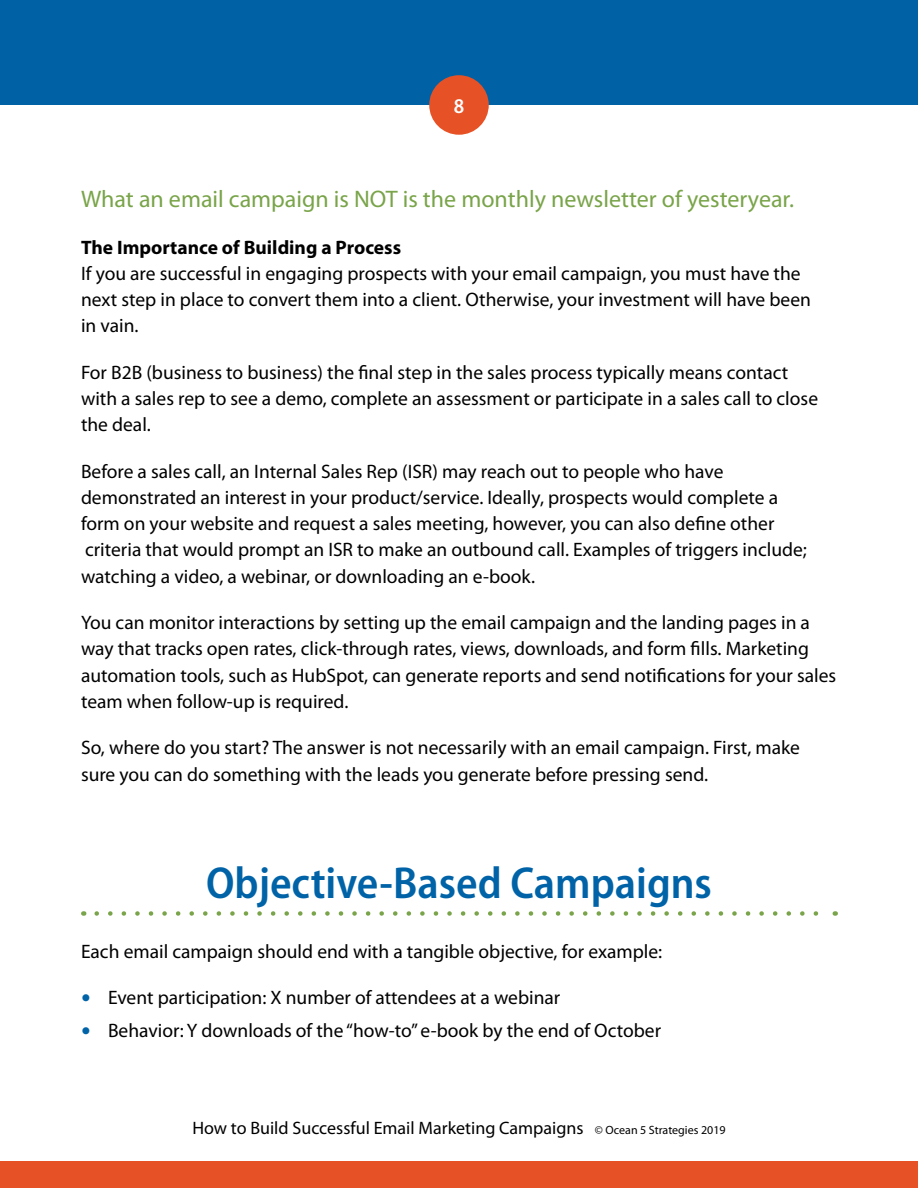
<style>
.page{position:relative;width:918px;height:1188px;background:#fff}
.page>*{position:absolute;margin:0;border:0;box-sizing:border-box;transform-origin:0 0}
.t1{font:600 semi-condensed 45px "Myriad Pro";color:#0063a7}
.t2{font:24px "Myriad Pro";color:#79a449}
.t3{font:600 semi-condensed 21px "Myriad Pro";color:#fff}
.t4{font:19.5px/26.2px "Myriad Pro";color:#000}
.t5{font:700 19.5px "Myriad Pro";color:#000}
.t6{font:18px "Myriad Pro";color:#000}
.s1{font-family:"Calibri";font-weight:700;color:#0063a7}
.s2{font-size:12px}
</style>
<div class="page">
<div style="left:0;top:0;width:918px;height:105px;background:#0062a5"></div>
<div style="left:0;top:1161px;width:918px;height:27px;background:#e65125"></div>
<div style="left:429px;top:75px;width:60px;height:60px;background:#e65125;border-radius:50%"></div>
<svg style="left:97px;top:911px;width:722px;height:5px"></svg>
<p class="t3" style="left:454px;top:93px;width:12px">8</p>
<p class="t2" style="left:81px;top:184px;width:715px">What an email campaign is NOT is the monthly newsletter of yesteryear.</p>
<p class="t5" style="left:81px;top:234px;width:322px">The Importance of Building a Process</p>
<p class="t4" style="left:81px;top:260px;width:731px">If you are successful in engaging prospects with your email campaign, you must have the next step in place to convert them into a client. Otherwise, your investment will have been in vain.</p>
<p class="t4" style="left:81px;top:359px;width:739px">For B2B (business to business) the final step in the sales process typically means contact with a sales rep to see a demo, complete an assessment or participate in a sales call to close the deal.</p>
<p class="t4" style="left:81px;top:458px;width:727px">Before a sales call, an Internal Sales Rep (ISR) may reach out to people who have demonstrated an interest in your product/service. Ideally, prospects would complete a form on your website and request a sales meeting, however, you can also define other criteria that would prompt an ISR to make an outbound call. Examples of triggers include; watching a video, a webinar, or downloading an e-book.</p>
<p class="t4" style="left:81px;top:609px;width:757px">You can monitor interactions by setting up the email campaign and the landing pages in a way that tracks open rates, click-through rates, views, downloads, and form fills. Marketing automation tools, such as HubSpot, can generate reports and send notifications for your sales team when follow-up is required.</p>
<p class="t4" style="left:81px;top:735px;width:721px">So, where do you start? The answer is not necessarily with an email campaign. First, make sure you can do something with the leads you generate before pressing send.</p>
<h1 class="t1" style="left:206px;top:854px;width:507px">Objective-Based Campaigns</h1>
<p class="t4" style="left:81px;top:938px;width:583px">Each email campaign should end with a tangible objective, for example:</p>
<p class="t4" style="left:81px;top:984px;width:481px"><span class="s1">•</span> Event participation: X number of attendees at a webinar</p>
<p class="t4" style="left:81px;top:1017px;width:582px"><span class="s1">•</span> Behavior: Y downloads of the “how-to” e-book by the end of October</p>
<p class="t6" style="left:192px;top:1117px;width:535px">How to Build Successful Email Marketing Campaigns <span class="s2">© Ocean 5 Strategies 2019</span></p>
</div>
